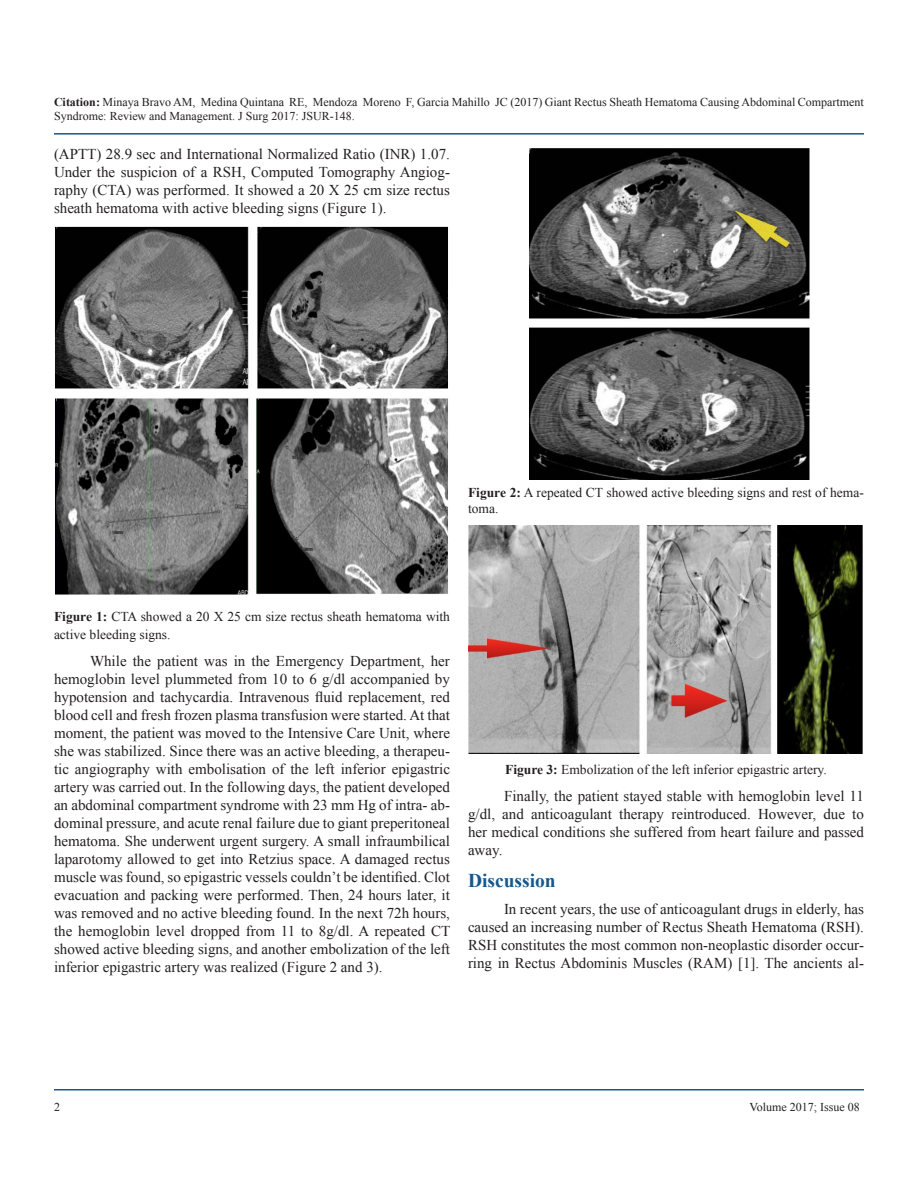
<style>
.page{position:relative;width:918px;height:1188px;background:#fff}
.page>*{position:absolute;margin:0;border:0;box-sizing:border-box;transform-origin:0 0}
.t1{font:700 19.5px "Times New Roman";color:#15588c}
.t2{font:15px/18px "Times New Roman";color:#231f20;text-align:justify}
.t3{font:13.5px/18px "Times New Roman";color:#231f20}
.t4{font:12px/14.4px "Times New Roman";color:#231f20}
.s1{font-weight:700}
</style>
<div class="page">
<hr style="left:54px;top:133px;width:810px;height:2px;background:#15588c">
<hr style="left:54px;top:1089px;width:810px;height:1px;background:#15588c">
<img style="left:54px;top:227px;width:394px;height:368px">
<img style="left:530px;top:149px;width:280px;height:330px">
<img style="left:468px;top:526px;width:395px;height:228px">
<p class="t4" style="left:54px;top:94px;width:811px"><span class="s1">Citation:</span> Minaya Bravo AM, Medina Quintana RE, Mendoza Moreno F, Garcia Mahillo JC (2017) Giant Rectus Sheath Hematoma Causing Abdominal Compartment<br>Syndrome: Review and Management. J Surg 2017: JSUR-148.</p>
<p class="t2" style="left:54px;top:145px;width:398px">(APTT) 28.9 sec and International Normalized Ratio (INR) 1.07.<br>Under the suspicion of a RSH, Computed Tomography Angiog&shy;raphy (CTA) was performed. It showed a 20 X 25 cm size rectus sheath hematoma with active bleeding signs (Figure 1).</p>
<p class="t3" style="left:468px;top:484px;width:397px;line-height:16.2px"><span class="s1">Figure 2:</span> A repeated CT showed active bleeding signs and rest of hema&shy;toma.</p>
<p class="t3" style="left:54px;top:608px;width:398px"><span class="s1">Figure 1:</span> CTA showed a 20 X 25 cm size rectus sheath hematoma with active bleeding signs.</p>
<p class="t2" style="left:54px;top:652px;width:398px;text-indent:36px">While the patient was in the Emergency Department, her hemoglobin level plummeted from 10 to 6 g/dl accompanied by hypotension and tachycardia. Intravenous fluid replacement, red blood cell and fresh frozen plasma transfusion were started. At that moment, the patient was moved to the Intensive Care Unit, where she was stabilized. Since there was an active bleeding, a therapeu&shy;tic angiography with embolisation of the left inferior epigastric artery was carried out. In the following days, the patient developed an abdominal compartment syndrome with 23 mm Hg of intra- ab&shy;dominal pressure, and acute renal failure due to giant preperitoneal hematoma. She underwent urgent surgery. A small infraumbilical laparotomy allowed to get into Retzius space. A damaged rectus muscle was found, so epigastric vessels couldn’t be identified. Clot evacuation and packing were performed. Then, 24 hours later, it was removed and no active bleeding found. In the next 72h hours, the hemoglobin level dropped from 11 to 8g/dl. A repeated CT showed active bleeding signs, and another embolization of the left inferior epigastric artery was realized (Figure 2 and 3).</p>
<p class="t3" style="left:505px;top:760px;width:323px"><span class="s1">Figure 3:</span> Embolization of the left inferior epigastric artery.</p>
<p class="t2" style="left:468px;top:787px;width:397px;text-indent:36px">Finally, the patient stayed stable with hemoglobin level 11 g/dl, and anticoagulant therapy reintroduced. However, due to her medical conditions she suffered from heart failure and passed away.</p>
<p class="t1" style="left:468px;top:867px;width:89px">Discussion</p>
<p class="t2" style="left:468px;top:900px;width:397px;text-indent:36px">In recent years, the use of anticoagulant drugs in elderly, has caused an increasing number of Rectus Sheath Hematoma (RSH).<br>RSH constitutes the most common non-neoplastic disorder occur&shy;ring in Rectus Abdominis Muscles (RAM) [1]. The ancients al-</p>
<p class="t4" style="left:54px;top:1099px;width:7px">2</p>
<p class="t4" style="left:750px;top:1099px;width:112px">Volume 2017; Issue 08</p>
</div>
